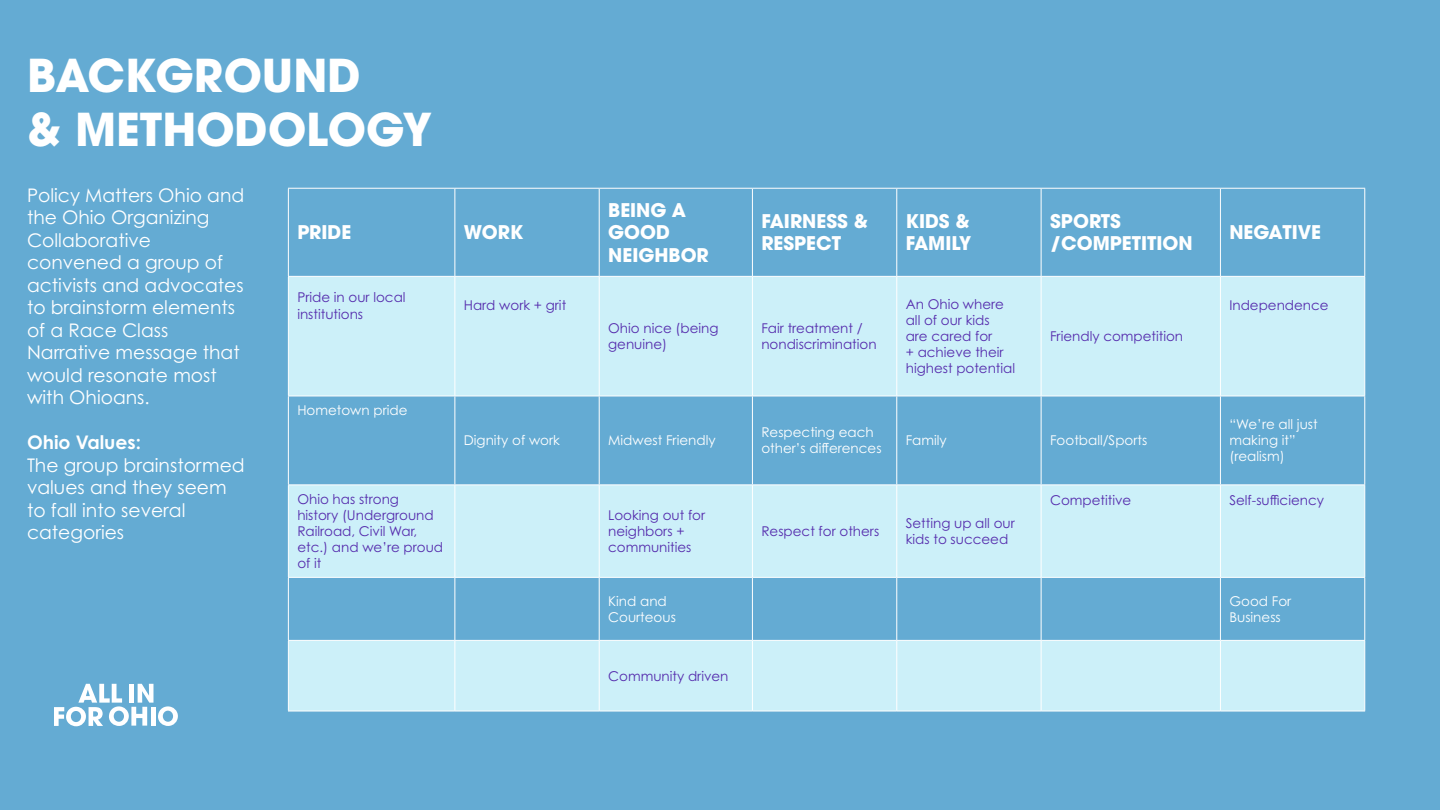
<style>
.page{position:relative;width:1440px;height:810px;background:#64abd3}
.page>*{position:absolute;margin:0;border:0;box-sizing:border-box;transform-origin:0 0}
.t1{font:700 45px/54px "ITC Avant Garde Pro";color:#fff}
.t2{font:18.75px/22.5px "Century Gothic Pro";color:#fff}
.t3{font:700 18.75px/22.5px "ITC Avant Garde Pro";color:#fff}
.t4{font:700 18.75px "Century Gothic Pro";color:#fff}
.t5{font:13.5px/16.2px "Century Gothic Pro";color:#552cad}
.t6{font:13.5px/16.2px "Century Gothic Pro";color:#fff}
</style>
<div class="page">
<svg style="left:289px;top:277px;width:1075px;height:434px;fill:#ccf0f9"></svg>
<hr style="left:288px;top:189px;width:1px;height:87px;background:#fff">
<hr style="left:454px;top:189px;width:1px;height:87px;background:#fff">
<hr style="left:288px;top:277px;width:1px;height:119px;background:#fff">
<hr style="left:454px;top:277px;width:1px;height:119px;background:#fff">
<hr style="left:288px;top:396px;width:1px;height:89px;background:#fff">
<hr style="left:454px;top:396px;width:1px;height:89px;background:#fff">
<hr style="left:288px;top:485px;width:1px;height:92px;background:#fff">
<hr style="left:454px;top:485px;width:1px;height:92px;background:#fff">
<hr style="left:288px;top:578px;width:1px;height:62px;background:#fff">
<hr style="left:454px;top:578px;width:1px;height:62px;background:#fff">
<hr style="left:288px;top:641px;width:1px;height:70px;background:#fff">
<hr style="left:454px;top:641px;width:1px;height:70px;background:#fff">
<hr style="left:1364px;top:485px;width:1px;height:92px;background:#fff">
<hr style="left:1364px;top:641px;width:1px;height:70px;background:#fff">
<hr style="left:288px;top:711px;width:167px;height:1px;background:#fff">
<hr style="left:455px;top:711px;width:144px;height:1px;background:#fff">
<hr style="left:1220px;top:711px;width:145px;height:1px;background:#fff">
<hr style="left:599px;top:189px;width:1px;height:87px;background:#fff">
<hr style="left:1220px;top:189px;width:1px;height:87px;background:#fff">
<hr style="left:599px;top:277px;width:1px;height:119px;background:#fff">
<hr style="left:1220px;top:277px;width:1px;height:119px;background:#fff">
<hr style="left:599px;top:396px;width:1px;height:89px;background:#fff">
<hr style="left:1220px;top:396px;width:1px;height:89px;background:#fff">
<hr style="left:599px;top:485px;width:1px;height:92px;background:#fff">
<hr style="left:1220px;top:485px;width:1px;height:92px;background:#fff">
<hr style="left:599px;top:578px;width:1px;height:62px;background:#fff">
<hr style="left:1220px;top:578px;width:1px;height:62px;background:#fff">
<hr style="left:599px;top:641px;width:1px;height:70px;background:#fff">
<hr style="left:1220px;top:641px;width:1px;height:70px;background:#fff">
<hr style="left:599px;top:711px;width:153px;height:1px;background:#fff">
<hr style="left:1041px;top:711px;width:179px;height:1px;background:#fff">
<hr style="left:752px;top:189px;width:1px;height:87px;background:#fff">
<hr style="left:752px;top:277px;width:1px;height:119px;background:#fff">
<hr style="left:752px;top:396px;width:1px;height:89px;background:#fff">
<hr style="left:752px;top:485px;width:1px;height:92px;background:#fff">
<hr style="left:752px;top:578px;width:1px;height:62px;background:#fff">
<hr style="left:752px;top:641px;width:1px;height:70px;background:#fff">
<hr style="left:752px;top:711px;width:145px;height:1px;background:#fff">
<hr style="left:896px;top:189px;width:1px;height:87px;background:#fff">
<hr style="left:1041px;top:189px;width:1px;height:87px;background:#fff">
<hr style="left:896px;top:277px;width:1px;height:119px;background:#fff">
<hr style="left:1041px;top:277px;width:1px;height:119px;background:#fff">
<hr style="left:896px;top:396px;width:1px;height:89px;background:#fff">
<hr style="left:1041px;top:396px;width:1px;height:89px;background:#fff">
<hr style="left:896px;top:485px;width:1px;height:92px;background:#fff">
<hr style="left:1041px;top:485px;width:1px;height:92px;background:#fff">
<hr style="left:896px;top:578px;width:1px;height:62px;background:#fff">
<hr style="left:1041px;top:578px;width:1px;height:62px;background:#fff">
<hr style="left:896px;top:641px;width:1px;height:70px;background:#fff">
<hr style="left:1041px;top:641px;width:1px;height:70px;background:#fff">
<hr style="left:897px;top:711px;width:144px;height:1px;background:#fff">
<hr style="left:1364px;top:396px;width:1px;height:89px;background:#fff">
<hr style="left:288px;top:485px;width:167px;height:1px;background:#fff">
<hr style="left:455px;top:485px;width:144px;height:1px;background:#fff">
<hr style="left:599px;top:485px;width:153px;height:1px;background:#fff">
<hr style="left:752px;top:485px;width:145px;height:1px;background:#fff">
<hr style="left:897px;top:485px;width:144px;height:1px;background:#fff">
<hr style="left:1041px;top:485px;width:179px;height:1px;background:#fff">
<hr style="left:1220px;top:485px;width:145px;height:1px;background:#fff">
<hr style="left:288px;top:577px;width:167px;height:1px;background:#fff">
<hr style="left:455px;top:577px;width:144px;height:1px;background:#fff">
<hr style="left:599px;top:577px;width:153px;height:1px;background:#fff">
<hr style="left:752px;top:577px;width:145px;height:1px;background:#fff">
<hr style="left:897px;top:577px;width:144px;height:1px;background:#fff">
<hr style="left:1041px;top:577px;width:179px;height:1px;background:#fff">
<hr style="left:1220px;top:577px;width:145px;height:1px;background:#fff">
<hr style="left:1364px;top:578px;width:1px;height:62px;background:#fff">
<hr style="left:288px;top:640px;width:167px;height:1px;background:#fff">
<hr style="left:455px;top:640px;width:144px;height:1px;background:#fff">
<hr style="left:599px;top:640px;width:153px;height:1px;background:#fff">
<hr style="left:752px;top:640px;width:145px;height:1px;background:#fff">
<hr style="left:897px;top:640px;width:144px;height:1px;background:#fff">
<hr style="left:1041px;top:640px;width:179px;height:1px;background:#fff">
<hr style="left:1220px;top:640px;width:145px;height:1px;background:#fff">
<hr style="left:1364px;top:277px;width:1px;height:119px;background:#fff">
<hr style="left:288px;top:396px;width:167px;height:1px;background:#fff">
<hr style="left:455px;top:396px;width:144px;height:1px;background:#fff">
<hr style="left:599px;top:396px;width:153px;height:1px;background:#fff">
<hr style="left:752px;top:396px;width:145px;height:1px;background:#fff">
<hr style="left:897px;top:396px;width:144px;height:1px;background:#fff">
<hr style="left:1041px;top:396px;width:179px;height:1px;background:#fff">
<hr style="left:1220px;top:396px;width:145px;height:1px;background:#fff">
<hr style="left:288px;top:188px;width:167px;height:1px;background:#fff">
<hr style="left:455px;top:188px;width:144px;height:1px;background:#fff">
<hr style="left:599px;top:188px;width:153px;height:1px;background:#fff">
<hr style="left:752px;top:188px;width:145px;height:1px;background:#fff">
<hr style="left:897px;top:188px;width:144px;height:1px;background:#fff">
<hr style="left:1041px;top:188px;width:179px;height:1px;background:#fff">
<hr style="left:1220px;top:188px;width:145px;height:1px;background:#fff">
<hr style="left:1364px;top:189px;width:1px;height:87px;background:#fff">
<hr style="left:288px;top:276px;width:167px;height:1px;background:#fff">
<hr style="left:455px;top:276px;width:144px;height:1px;background:#fff">
<hr style="left:599px;top:276px;width:153px;height:1px;background:#fff">
<hr style="left:752px;top:276px;width:145px;height:1px;background:#fff">
<hr style="left:897px;top:276px;width:144px;height:1px;background:#fff">
<hr style="left:1041px;top:276px;width:179px;height:1px;background:#fff">
<hr style="left:1220px;top:276px;width:145px;height:1px;background:#fff">
<svg style="left:54px;top:684px;width:124px;height:42px"></svg>
<h1 class="t1" style="left:27px;top:48px;width:406px">BACKGROUND<br>&amp; METHODOLOGY</h1>
<h2 class="t2" style="left:27px;top:183px;width:219px">Policy Matters Ohio and the Ohio Organizing<br>Collaborative convened a group of activists and advocates to brainstorm elements of a Race Class<br>Narrative message that would resonate most with Ohioans.</h2>
<h2 class="t4" style="left:27px;top:431px;width:115px">Ohio Values:</h2>
<h2 class="t2" style="left:27px;top:453px;width:219px">The group brainstormed values and they seem to fall into several categories</h2>
<h2 class="t3" style="left:297px;top:221px;width:56px">PRIDE</h2>
<h2 class="t3" style="left:464px;top:221px;width:61px">WORK</h2>
<p class="t5" style="left:297px;top:289px;width:110px">Pride in our local institutions</p>
<p class="t5" style="left:464px;top:297px;width:104px">Hard work + grit</p>
<h2 class="t3" style="left:608px;top:198px;width:102px">BEING A<br>GOOD<br>NEIGHBOR</h2>
<h2 class="t3" style="left:761px;top:210px;width:108px">FAIRNESS &amp;<br>RESPECT</h2>
<h2 class="t3" style="left:906px;top:210px;width:67px">KIDS &amp;<br>FAMILY</h2>
<h2 class="t3" style="left:1050px;top:210px;width:144px">SPORTS /COMPETITION</h2>
<h2 class="t3" style="left:1229px;top:221px;width:93px">NEGATIVE</h2>
<p class="t5" style="left:608px;top:320px;width:112px">Ohio nice (being genuine)</p>
<p class="t5" style="left:761px;top:320px;width:117px">Fair treatment / nondiscrimination</p>
<p class="t5" style="left:906px;top:296px;width:111px">An Ohio where all of our kids<br>are cared for<br>+ achieve their highest potential</p>
<p class="t5" style="left:1050px;top:328px;width:135px">Friendly competition</p>
<p class="t5" style="left:1229px;top:297px;width:101px">Independence</p>
<p class="t6" style="left:297px;top:402px;width:112px">Hometown pride</p>
<p class="t5" style="left:297px;top:490px;width:147px">Ohio has strong history (Underground<br>Railroad, Civil War, etc.) and we’re proud of it</p>
<p class="t6" style="left:464px;top:432px;width:98px">Dignity of work</p>
<p class="t6" style="left:608px;top:432px;width:109px">Midwest Friendly</p>
<p class="t6" style="left:761px;top:424px;width:122px">Respecting each other’s differences</p>
<p class="t6" style="left:906px;top:432px;width:43px">Family</p>
<p class="t6" style="left:1050px;top:432px;width:99px">Football/Sports</p>
<p class="t6" style="left:1229px;top:416px;width:90px">“We’re all just making it” (realism)</p>
<p class="t5" style="left:608px;top:507px;width:98px">Looking out for neighbors + communities</p>
<p class="t5" style="left:761px;top:523px;width:119px">Respect for others</p>
<p class="t5" style="left:906px;top:515px;width:111px">Setting up all our kids to succeed</p>
<p class="t5" style="left:1050px;top:492px;width:83px">Competitive</p>
<p class="t5" style="left:1229px;top:492px;width:96px">Self-sufficiency</p>
<p class="t6" style="left:608px;top:593px;width:69px">Kind and<br>Courteous</p>
<p class="t6" style="left:1229px;top:593px;width:63px">Good For<br>Business</p>
<p class="t5" style="left:608px;top:667px;width:122px">Community driven</p>
</div>
